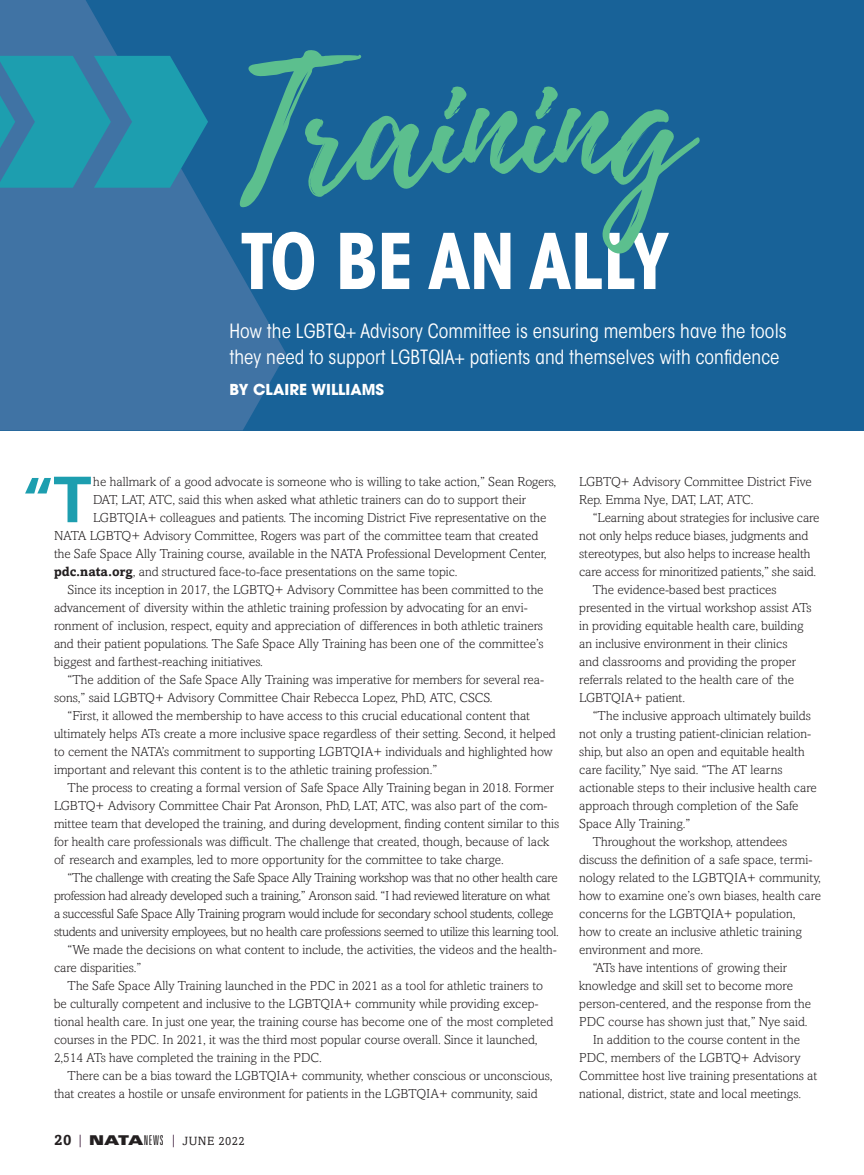
<style>
.page{position:relative;width:864px;height:1175px;background:#fff}
.page>*{position:absolute;margin:0;border:0;box-sizing:border-box;transform-origin:0 0}
.DEPARTMENT_-_Headlin{font:700 condensed 75.9px "ITC Avant Garde Std";letter-spacing:-.015em;color:#fff}
.FEATURE_-_Intro_Body{font:700 62.85px "Univers LT Std";color:#1d9eaf}
.DEPARTMENT_-_Deck{font:condensed 19.5px/25.5px "ITC Avant Garde Std";letter-spacing:.005em;color:#fff}
.DEPARTMENT_-_Author{font:700 15px "ITC Avant Garde Std";color:#fff}
.GLOBAL_-_Body_Copy{font:300 13.2px/18px "Amasis MT Std";color:#231f20}
.FEATURE_-_Intro_Body-2{font:300 13.2px "Amasis MT Std";color:#231f20}
.GLOBAL_-_Body_Copy-2{font:300 13.2px/18px "Amasis MT Std";letter-spacing:-.02em;color:#231f20}
.t1{font:12px "Amasis MT Std";letter-spacing:.04em;color:#231f20}
.s1{font-weight:700}
.s2{font-weight:700;font-size:15px}
.s3{font-weight:300;font-size:15px;color:#422240}
.s4{font-family:"Univers LT Std X Black Ex";font-size:13.5px}
.s5{font-family:"Univers LT Std";font-weight:300;font-stretch:ultra-condensed;font-size:13.5px}
</style>
<div class="page">
<div style="left:0;top:0;width:863px;height:430px;background:#186298"></div>
<svg style="left:0;top:0;width:286px;height:430px;fill:#4073a4"></svg>
<hr style="left:863px;top:0;width:1px;height:34px;background:#186298">
<svg style="left:0;top:56px;width:208px;height:132px;background:#2291ab"></svg>
<svg style="left:235px;top:50px;width:465px;height:205px"></svg>
<p class="DEPARTMENT_-_Headlin" style="left:240px;top:213px;width:430px">TO BE AN ALLY</p>
<p class="DEPARTMENT_-_Deck" style="left:230px;top:318px;width:559px">How the LGBTQ+ Advisory Committee is ensuring members have the tools they need to support LGBTQIA+ patients and themselves with confidence</p>
<p class="DEPARTMENT_-_Author" style="left:230px;top:379px;width:156px">BY CLAIRE WILLIAMS</p>
<p class="FEATURE_-_Intro_Body" style="left:53px;top:463px;width:40px">T</p>
<p class="FEATURE_-_Intro_Body-2" style="left:93px;top:474px;width:465px">he hallmark of a good advocate is someone who is willing to take action,” Sean Rogers,</p>
<p class="FEATURE_-_Intro_Body" style="left:55px;top:507px;width:36px;rotate:-180deg">”</p>
<p class="FEATURE_-_Intro_Body-2" style="left:93px;top:492px;width:434px">DAT, LAT, ATC, said this when asked what athletic trainers can do to support their</p>
<p class="FEATURE_-_Intro_Body-2" style="left:93px;top:510px;width:455px">LGBTQIA+ colleagues and patients. The incoming District Five representative on the</p>
<p class="FEATURE_-_Intro_Body-2" style="left:54px;top:528px;width:486px">NATA LGBTQ+ Advisory Committee, Rogers was part of the committee team that created</p>
<p class="FEATURE_-_Intro_Body-2" style="left:54px;top:546px;width:494px">the Safe Space Ally Training course, available in the NATA Professional Development Center,</p>
<p class="FEATURE_-_Intro_Body-2" style="left:54px;top:564px;width:405px"><span class="s1">pdc.nata.org</span>, and structured face-to-face presentations on the same topic.</p>
<p class="GLOBAL_-_Body_Copy" style="left:54px;top:581px;width:491px;text-indent:14px">Since its inception in 2017, the LGBTQ+ Advisory Committee has been committed to the advancement of diversity within the athletic training profession by advocating for an envi&shy;ronment of inclusion, respect, equity and appreciation of differences in both athletic trainers and their patient populations. The Safe Space Ally Training has been one of the committee’s biggest and farthest-reaching initiatives.</p>
<p class="GLOBAL_-_Body_Copy" style="left:54px;top:671px;width:492px;text-indent:14px">“The addition of the Safe Space Ally Training was imperative for members for several rea&shy;sons,” said LGBTQ+ Advisory Committee Chair Rebecca Lopez, PhD, ATC, CSCS.</p>
<p class="GLOBAL_-_Body_Copy" style="left:54px;top:707px;width:503px;text-indent:14px">“First, it allowed the membership to have access to this crucial educational content that ultimately helps ATs create a more inclusive space regardless of their setting. Second, it helped to cement the NATA’s commitment to supporting LGBTQIA+ individuals and highlighted how important and relevant this content is to the athletic training profession.”</p>
<p class="GLOBAL_-_Body_Copy" style="left:54px;top:779px;width:507px;text-indent:14px">The process to creating a formal version of Safe Space Ally Training began in 2018. Former LGBTQ+ Advisory Committee Chair Pat Aronson, PhD, LAT, ATC, was also part of the com&shy;mittee team that developed the training, and during development, finding content similar to this for health care professionals was difficult. The challenge that created, though, because of lack of research and examples, led to more opportunity for the committee to take charge.</p>
<p class="GLOBAL_-_Body_Copy-2" style="left:54px;top:869px;width:506px;text-indent:14px">“The challenge with creating the Safe Space Ally Training workshop was that no other health care profession had already developed such a training,” Aronson said. “I had reviewed literature on what a successful Safe Space Ally Training program would include for secondary school students, college students and university employees, but no health care professions seemed to utilize this learning tool.</p>
<p class="GLOBAL_-_Body_Copy" style="left:54px;top:941px;width:504px;text-indent:14px">“We made the decisions on what content to include, the activities, the videos and the health&shy;care disparities.”</p>
<p class="GLOBAL_-_Body_Copy" style="left:54px;top:977px;width:501px;text-indent:14px">The Safe Space Ally Training launched in the PDC in 2021 as a tool for athletic trainers to be culturally competent and inclusive to the LGBTQIA+ community while providing excep&shy;tional health care. In just one year, the training course has become one of the most completed courses in the PDC. In 2021, it was the third most popular course overall. Since it launched, 2,514 ATs have completed the training in the PDC.</p>
<p class="GLOBAL_-_Body_Copy" style="left:54px;top:1067px;width:500px;text-indent:14px">There can be a bias toward the LGBTQIA+ community, whether conscious or unconscious, that creates a hostile or unsafe environment for patients in the LGBTQIA+ community, said</p>
<p class="t1" style="left:54px;top:1133px;width:192px"><span class="s2">20</span> <span class="s3">|</span> <span class="s4">NATA</span><span class="s5">NEWS</span> <span class="s3">|</span> JUNE 2022</p>
<p class="GLOBAL_-_Body_Copy" style="left:579px;top:473px;width:234px">LGBTQ+ Advisory Committee District Five<br>Rep. Emma Nye, DAT, LAT, ATC.</p>
<p class="GLOBAL_-_Body_Copy" style="left:579px;top:509px;width:242px;text-indent:14px">“Learning about strategies for inclusive care not only helps reduce biases, judgments and stereotypes, but also helps to increase health care access for minoritized patients,” she said.</p>
<p class="GLOBAL_-_Body_Copy" style="left:579px;top:581px;width:234px;text-indent:14px">The evidence-based best practices presented in the virtual workshop assist ATs in providing equitable health care, building an inclusive environment in their clinics<br>and classrooms and providing the proper referrals related to the health care of the LGBTQIA+ patient.</p>
<p class="GLOBAL_-_Body_Copy" style="left:579px;top:707px;width:239px;text-indent:14px">“The inclusive approach ultimately builds not only a trusting patient-clinician relation&shy;ship, but also an open and equitable health care facility,” Nye said. “The AT learns actionable steps to their inclusive health care approach through completion of the Safe Space Ally Training.”</p>
<p class="GLOBAL_-_Body_Copy" style="left:579px;top:833px;width:243px;text-indent:14px">Throughout the workshop, attendees discuss the definition of a safe space, termi&shy;nology related to the LGBTQIA+ community, how to examine one’s own biases, health care concerns for the LGBTQIA+ population, how to create an inclusive athletic training environment and more.</p>
<p class="GLOBAL_-_Body_Copy" style="left:579px;top:959px;width:233px;text-indent:14px">“ATs have intentions of growing their knowledge and skill set to become more person-centered, and the response from the PDC course has shown just that,” Nye said.</p>
<p class="GLOBAL_-_Body_Copy" style="left:579px;top:1031px;width:239px;text-indent:14px">In addition to the course content in the PDC, members of the LGBTQ+ Advisory Committee host live training presentations at national, district, state and local meetings.</p>
</div>
